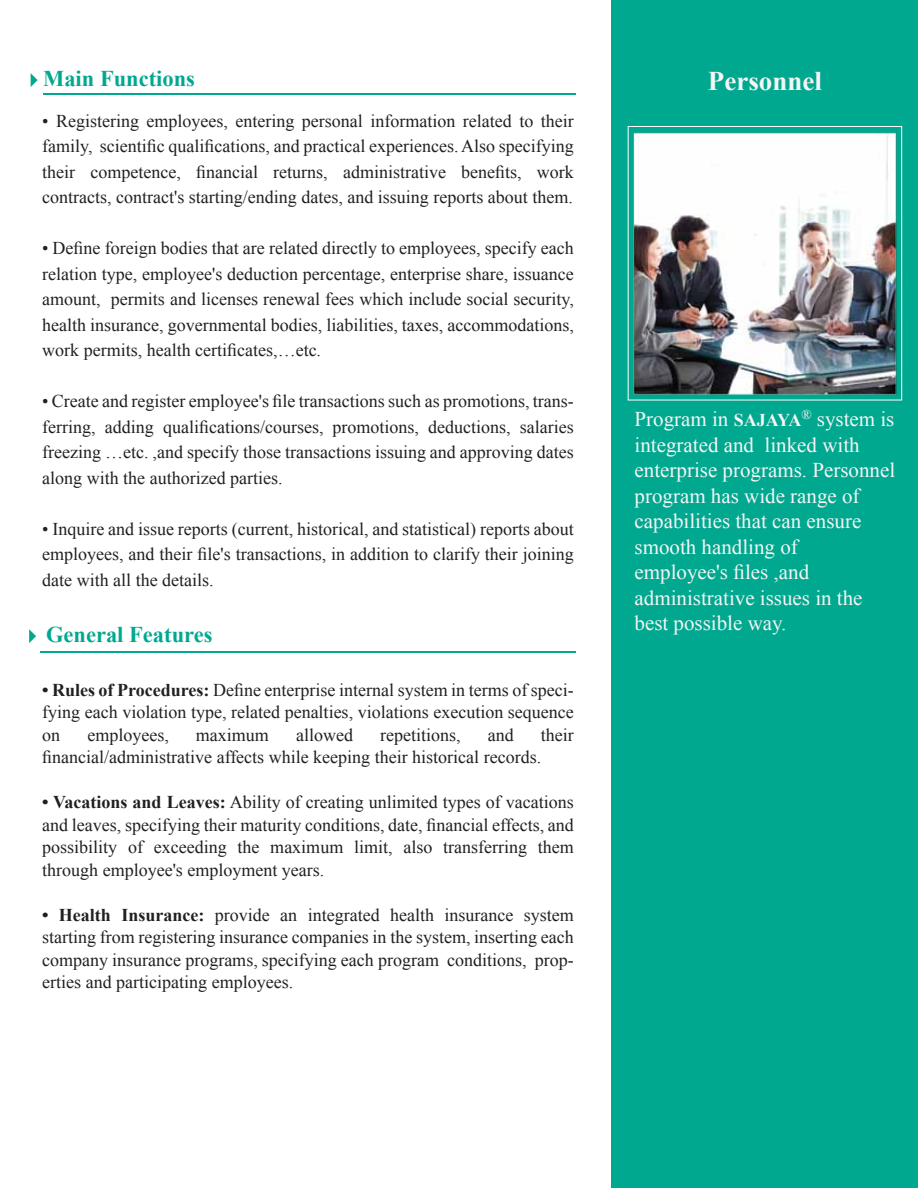
<style>
.page{position:relative;width:918px;height:1188px;background:#fff}
.page>*{position:absolute;margin:0;border:0;box-sizing:border-box;transform-origin:0 0}
.t1{font:700 27px "Times New Roman";color:#f5f5f5}
.t2{font:700 22.5px "Times New Roman";color:#00a88f}
.t3{font:21px/25.5px "Times New Roman";color:#f5f5f5}
.t4{font:18px/25.5px "Times New Roman";color:#231f20;text-align:justify}
.s1{font-weight:700}
.s2{font-weight:700;font-size:18px}
</style>
<div class="page">
<div style="left:612px;top:0;width:306px;height:1188px;background:#00a88f"></div>
<svg style="left:29px;top:629px;width:7px;height:14px"></svg>
<hr style="left:40px;top:651px;width:536px;height:1px;background:#00a88f">
<hr style="left:43px;top:94px;width:533px;height:1px;background:#00a88f">
<svg style="left:31px;top:73px;width:7px;height:14px"></svg>
<img style="left:611px;top:128px;width:292px;height:273px">
<p class="t2" style="left:43px;top:63px;width:153px">Main Functions</p>
<p class="t4" style="left:42px;top:108px;width:533px">• Registering employees, entering personal information related to their family, scientific qualifications, and practical experiences. Also specifying their competence, financial returns, administrative benefits, work contracts, contract's starting/ending dates, and issuing reports about them.</p>
<p class="t4" style="left:42px;top:235px;width:533px">• Define foreign bodies that are related directly to employees, specify each relation type, employee's deduction percentage, enterprise share, issuance amount, permits and licenses renewal fees which include social security, health insurance, governmental bodies, liabilities, taxes, accommodations, work permits, health certificates,…etc.</p>
<p class="t4" style="left:42px;top:388px;width:533px">• Create and register employee's file transactions such as promotions, trans&shy;ferring, adding qualifications/courses, promotions, deductions, salaries freezing …etc. ,and specify those transactions issuing and approving dates along with the authorized parties.</p>
<p class="t4" style="left:42px;top:516px;width:533px">• Inquire and issue reports (current, historical, and statistical) reports about employees, and their file's transactions, in addition to clarify their joining date with all the details.</p>
<p class="t2" style="left:46px;top:619px;width:168px">General Features</p>
<p class="t4" style="left:42px;top:678px;width:533px;line-height:22.5px"><span class="s1">• Rules of Procedures:</span> Define enterprise internal system in terms of speci&shy;fying each violation type, related penalties, violations execution sequence on</p>
<p class="t4" style="left:42px;top:723px;width:533px;line-height:22.5px;text-indent:499px">their financial/administrative affects while keeping their historical records.</p>
<p class="t4" style="left:42px;top:791px;width:533px;line-height:22.5px"><span class="s1">• Vacations and Leaves:</span> Ability of creating unlimited types of vacations and leaves, specifying their maturity conditions, date, financial effects, and possibility of exceeding the maximum limit, also transferring them through employee's employment years.</p>
<p class="t4" style="left:42px;top:903px;width:533px;line-height:22.5px"><span class="s1">• Health Insurance:</span> provide an integrated health insurance system starting from registering insurance companies in the system, inserting each company insurance programs, specifying each program conditions, prop&shy;erties and participating employees.</p>
<p class="t4" style="left:87px;top:722px;width:83px">employees,</p>
<p class="t4" style="left:196px;top:722px;width:75px">maximum</p>
<p class="t4" style="left:296px;top:722px;width:58px">allowed</p>
<p class="t4" style="left:380px;top:722px;width:82px">repetitions,</p>
<p class="t4" style="left:488px;top:722px;width:27px">and</p>
<h1 class="t1" style="left:708px;top:62px;width:115px">Personnel</h1>
<p class="t3" style="left:635px;top:406px;width:262px">Program in <span class="s2">SAJAYA</span><sup>®</sup> system is integrated and linked with enterprise programs. Personnel program has wide range of capabilities that can ensure smooth handling of employee's files ,and administrative issues in the best possible way.</p>
</div>
